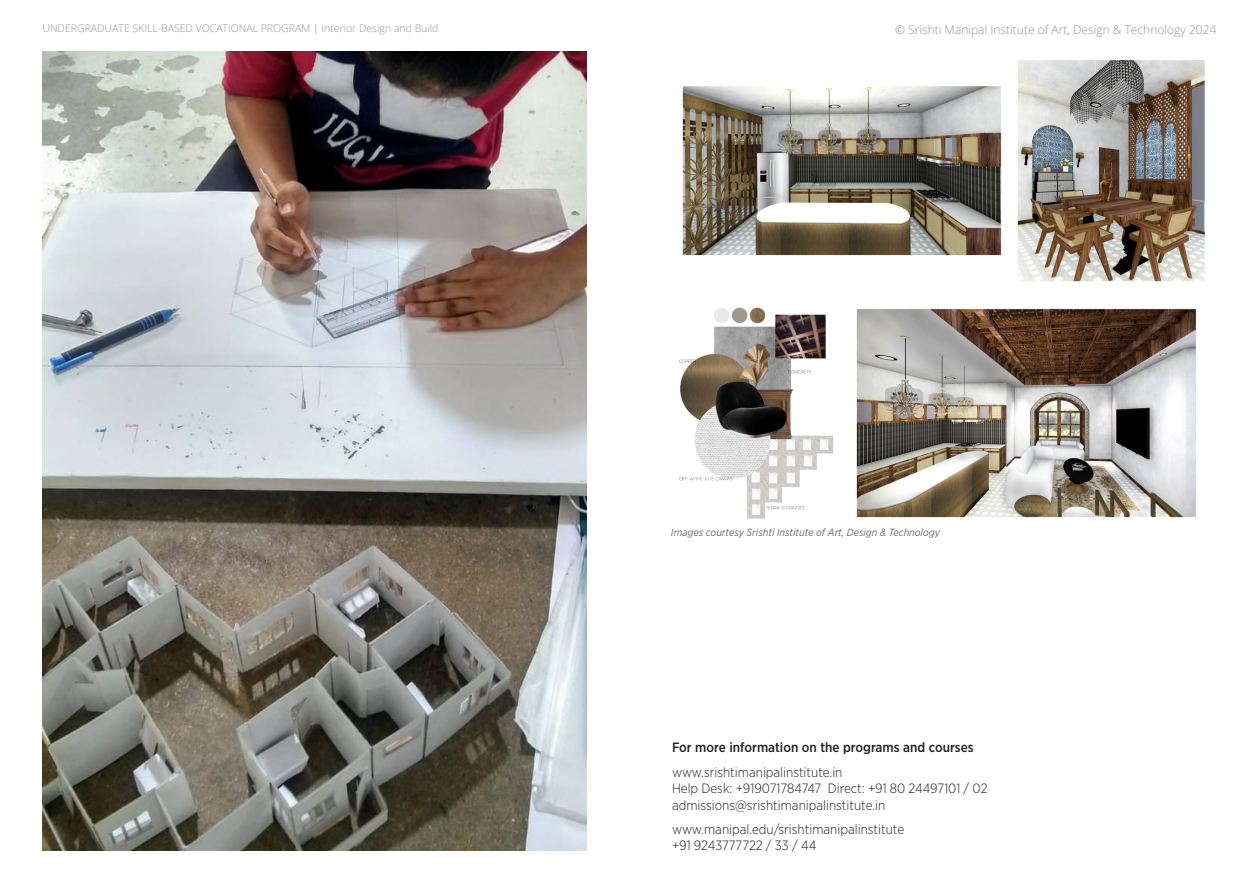
<style>
.page{position:relative;width:1259px;height:893px;background:#fff}
.page>*{position:absolute;margin:0;border:0;box-sizing:border-box;transform-origin:0 0}
.Body{font:300 13.5px/16.2px "Gotham Narrow";color:#231f20}
.Body-2{font:500 13.5px "Gotham Narrow";color:#231f20}
.t1{font:300 12px "Open Sans";color:#939598}
.t2{font:300 10.5px "Open Sans";color:#939598}
.Body-3{font:italic 10.5px "Gotham Narrow";color:#6c6d70}
</style>
<div class="page">
<img style="left:679px;top:60px;width:526px;height:459px">
<img style="left:43px;top:51px;width:544px;height:799px">
<p class="t2" style="left:43px;top:21px;width:397px">UNDERGRADUATE SKILL-BASED VOCATIONAL PROGRAM | Interior Design and Build</p>
<p class="t1" style="left:895px;top:21px;width:323px">© Srishti Manipal Institute of Art, Design &amp; Technology 2024</p>
<p class="Body-3" style="left:671px;top:525px;width:270px">Images courtesy Srishti Institute of Art, Design &amp; Technology</p>
<p class="Body-2" style="left:672px;top:739px;width:303px">For more information on the programs and courses</p>
<p class="Body" style="left:672px;top:764px;width:317px">www.srishtimanipalinstitute.in<br>Help Desk: +919071784747 Direct: +91 80 24497101 / 02 admissions@srishtimanipalinstitute.in</p>
<p class="Body" style="left:672px;top:821px;width:234px">www.manipal.edu/srishtimanipalinstitute +91 9243777722 / 33 / 44</p>
</div>
